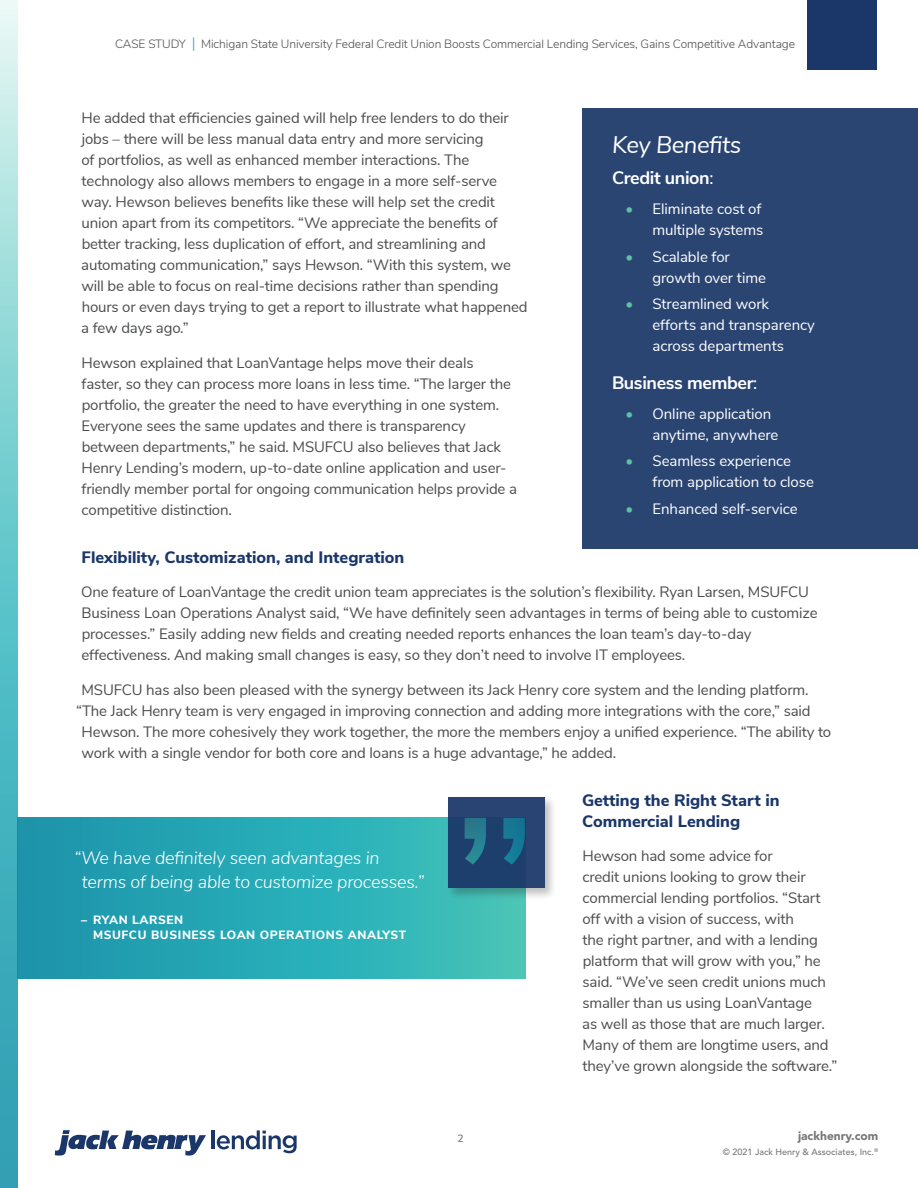
<style>
.page{position:relative;width:918px;height:1188px;background:#fff}
.page>*{position:absolute;margin:0;border:0;box-sizing:border-box;transform-origin:0 0}
.Callout_Text{font:italic 24px "Nunito Sans";letter-spacing:-.02em;color:#fff}
.Callout_Quote{font:italic 300 18px/24px "Nunito Sans";letter-spacing:-.01em;color:#fff}
.Callout_Text___Small{font:700 18px "Nunito Sans";letter-spacing:-.02em;color:#fff}
.Copy_Heading{font:800 16.5px/21px "Nunito Sans";color:#1b3769}
.Body_Copy{font:15px/21px "Nunito Sans";letter-spacing:-.01em;color:#4b4c4d}
.t1{font:15px/21px "Nunito Sans";letter-spacing:-.005em;color:#fff}
.t2{font:300 12px "Nunito Sans";letter-spacing:-.01em;color:#4b4c4d}
.Callout_Text___Small-2{font:800 12px/14.4px "Nunito Sans";letter-spacing:.05em;color:#fff}
.t3{font:900 12px "Avenir LT Std";color:#787779}
.t4{font:600 10.5px "Nunito Sans";color:#787779}
.t5{font:500 9px "Avenir LT Std";color:#787779}
.s1{font-size:15px;color:#1eaeb7}
.s2{font-weight:400}
.s3{font-weight:800;color:#5bc2a6}
</style>
<div class="page">
<div style="left:807px;top:0;width:70px;height:69px;background:#1b3769"></div>
<svg style="left:0;top:0;width:17px;height:1188px;background:#6fc6cc"></svg>
<svg style="left:55px;top:1130px;width:151px;height:26px"></svg>
<hr style="left:212px;top:1130px;width:3px;height:19px;background:#1b3769">
<svg style="left:217px;top:1130px;width:80px;height:23px"></svg>
<div style="left:582px;top:108px;width:336px;height:441px;background:#2b4573"></div>
<div style="left:17px;top:817px;width:509px;height:162px;background:linear-gradient(to right,#1792ae,#41c5bb)"></div>
<div style="left:445px;top:794px;width:112px;height:106px;background:#231f20;opacity:.31"></div>
<div style="left:448px;top:797px;width:97px;height:91px;background:#294372"></div>
<svg style="left:465px;top:818px;width:60px;height:47px"></svg>
<p class="t2" style="left:115px;top:35px;width:681px">CASE STUDY <span class="s1">|</span> Michigan State University Federal Credit Union Boosts Commercial Lending Services, Gains Competitive Advantage</p>
<p class="Body_Copy" style="left:81px;top:107px;width:448px">He added that efficiencies gained will help free lenders to do their jobs – there will be less manual data entry and more servicing<br>of portfolios, as well as enhanced member interactions. The technology also allows members to engage in a more self-serve way. Hewson believes benefits like these will help set the credit union apart from its competitors. “We appreciate the benefits of better tracking, less duplication of effort, and streamlining and automating communication,” says Hewson. “With this system, we will be able to focus on real-time decisions rather than spending hours or even days trying to get a report to illustrate what happened a few days ago.”</p>
<p class="Body_Copy" style="left:81px;top:351px;width:437px">Hewson explained that LoanVantage helps move their deals faster, so they can process more loans in less time. “The larger the portfolio, the greater the need to have everything in one system.<br>Everyone sees the same updates and there is transparency between departments,” he said. MSUFCU also believes that Jack Henry Lending’s modern, up-to-date online application and user&shy;friendly member portal for ongoing communication helps provide a competitive distinction.</p>
<p class="Copy_Heading" style="left:82px;top:546px;width:324px">Flexibility, Customization, and Integration</p>
<p class="Body_Copy" style="left:81px;top:581px;width:738px">One feature of LoanVantage the credit union team appreciates is the solution’s flexibility. Ryan Larsen, MSUFCU Business Loan Operations Analyst said, “We have definitely seen advantages in terms of being able to customize processes.” Easily adding new fields and creating needed reports enhances the loan team’s day-to-day effectiveness. And making small changes is easy, so they don’t need to involve IT employees.</p>
<p class="Body_Copy" style="left:81px;top:678px;width:729px">MSUFCU has also been pleased with the synergy between its Jack Henry core system and the lending platform.</p>
<p class="Body_Copy" style="left:76px;top:699px;width:736px">“The Jack Henry team is very engaged in improving connection and adding more integrations with the core,” said</p>
<p class="Body_Copy" style="left:81px;top:720px;width:751px">Hewson. The more cohesively they work together, the more the members enjoy a unified experience. “The ability to</p>
<p class="Body_Copy" style="left:81px;top:741px;width:536px">work with a single vendor for both core and loans is a huge advantage,” he added.</p>
<p class="Copy_Heading" style="left:582px;top:789px;width:199px">Getting the Right Start in<br>Commercial Lending</p>
<p class="Body_Copy" style="left:582px;top:845px;width:257px">Hewson had some advice for<br>credit unions looking to grow their commercial lending portfolios. “Start off with a vision of success, with<br>the right partner, and with a lending platform that will grow with you,” he said. “We’ve seen credit unions much smaller than us using LoanVantage<br>as well as those that are much larger.<br>Many of them are longtime users, and they’ve grown alongside the software.”</p>
<p class="Callout_Text" style="left:612px;top:127px;width:131px">Key Benefits</p>
<p class="Callout_Text___Small" style="left:612px;top:165px;width:103px">Credit union<span class="s2">:</span></p>
<p class="t1" style="left:626px;top:197px;width:139px;text-align:right"><span class="s3">•</span> Eliminate cost of multiple systems</p>
<p class="t1" style="left:652px;top:245px;width:115px;text-indent:-27px"><span class="s3">•</span> Scalable for growth over time</p>
<p class="t1" style="left:652px;top:293px;width:164px;text-indent:-27px"><span class="s3">•</span> Streamlined work efforts and transparency across departments</p>
<p class="Callout_Text___Small" style="left:612px;top:369px;width:147px">Business member<span class="s2">:</span></p>
<p class="t1" style="left:652px;top:402px;width:127px;text-indent:-27px"><span class="s3">•</span> Online application anytime, anywhere</p>
<p class="t1" style="left:652px;top:450px;width:163px;text-indent:-27px"><span class="s3">•</span> Seamless experience from application to close</p>
<p class="t1" style="left:626px;top:497px;width:174px"><span class="s3">•</span> Enhanced self-service</p>
<p class="Callout_Quote" style="left:82px;top:845px;width:344px;text-indent:-8px">“We have definitely seen advantages in terms of being able to customize processes.”</p>
<p class="Callout_Text___Small-2" style="left:93px;top:912px;width:315px;text-indent:-12px">– RYAN LARSEN<br>MSUFCU BUSINESS LOAN OPERATIONS ANALYST</p>
<p class="t4" style="left:457px;top:1130px;width:8px">2</p>
<p class="t3" style="left:798px;top:1128px;width:82px">jackhenry.com</p>
<p class="t5" style="left:723px;top:1146px;width:157px">© 2021 Jack Henry &amp; Associates, Inc.<sup>®</sup></p>
</div>
